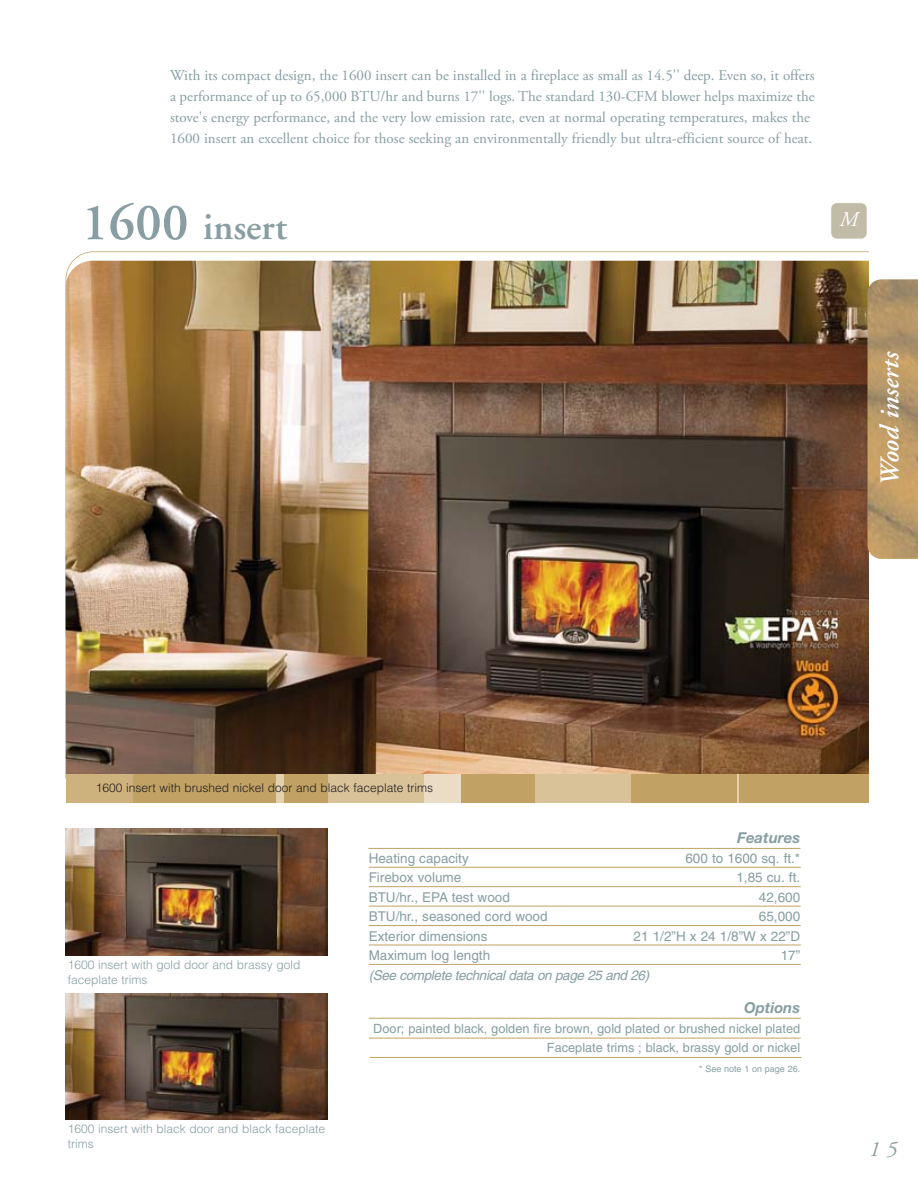
<style>
.page{position:relative;width:918px;height:1188px;background:#fff}
.page>*{position:absolute;margin:0;border:0;box-sizing:border-box;transform-origin:0 0}
.t1{font:600 37.5px "Adobe Garamond";color:#889ea3}
.t2{font:italic 600 27px "Adobe Garamond";color:#fff}
.t3{font:italic 21.75px "Adobe Garamond";color:#889ea3}
.t4{font:italic 21px "Adobe Garamond";color:#fff}
.t5{font:15px/21px "Adobe Garamond Pro";color:#889ea3}
.t6{font:italic 700 15px "Helvetica Neue";color:#889ea3}
.t7{font:13.5px "Helvetica";color:#889ea3}
.t8{font:italic 13.5px "Helvetica";color:#889ea3}
.t9{font:12.75px/19.5px "Helvetica";color:#889ea3;text-align:right}
.t10{font:300 12px/14.4px "Helvetica";color:#889ea3}
.t11{font:300 12px "Helvetica";color:#231f20}
.t12{font:9px "Helvetica";color:#889ea3}
.s1{font-size:52.5px}
</style>
<div class="page">
<img style="left:66px;top:261px;width:850px;height:541px;border-radius:27px">
<div style="left:82px;top:774px;width:834px;height:29px;background:#c1a264"></div>
<div style="left:424px;top:774px;width:37px;height:29px;background:#ebddc5"></div>
<div style="left:328px;top:774px;width:96px;height:29px;background:#d9c298"></div>
<div style="left:277px;top:774px;width:7px;height:29px;background:#e2d0af"></div>
<div style="left:66px;top:774px;width:66px;height:29px;background:#cdb27d"></div>
<div style="left:535px;top:774px;width:95px;height:29px;background:#d9c298"></div>
<hr style="left:737px;top:774px;width:2px;height:29px;background:#e2d0af">
<div style="left:869px;top:0;width:48px;height:1188px;background:#fff"></div>
<hr style="left:369px;top:867px;width:432px;height:1px;background:#c1a264">
<hr style="left:369px;top:848px;width:431px;height:1px;background:#c1a264">
<hr style="left:369px;top:886px;width:432px;height:1px;background:#c1a264">
<hr style="left:369px;top:906px;width:432px;height:1px;background:#c1a264">
<hr style="left:369px;top:925px;width:432px;height:1px;background:#c1a264">
<hr style="left:369px;top:945px;width:432px;height:1px;background:#c1a264">
<hr style="left:369px;top:964px;width:432px;height:1px;background:#c1a264">
<hr style="left:369px;top:1018px;width:432px;height:1px;background:#c1a264">
<hr style="left:369px;top:1038px;width:432px;height:1px;background:#c1a264">
<hr style="left:370px;top:1057px;width:432px;height:1px;background:#c1a264">
<img style="left:66px;top:829px;width:261px;height:127px">
<img style="left:66px;top:993px;width:261px;height:127px">
<img style="left:868px;top:280px;width:50px;height:279px">
<div style="left:831px;top:203px;width:36px;height:36px;background:#c0bca7;border-radius:6px"></div>
<div style="left:830px;top:202px;width:37px;height:37px;border:2px solid #fff;border-radius:6px"></div>
<p class="t5" style="left:170px;top:66px;width:646px">With its compact design, the 1600 insert can be installed in a fireplace as small as 14.5'' deep. Even so, it offers a performance of up to 65,000 BTU/hr and burns 17'' logs. The standard 130-CFM blower helps maximize the stove's energy performance, and the very low emission rate, even at normal operating temperatures, makes the 1600 insert an excellent choice for those seeking an environmentally friendly but ultra-efficient source of heat.</p>
<h1 class="t1" style="left:82px;top:212px;width:207px"><span class="s1">1600</span> insert</h1>
<h3 class="t4" style="left:840px;top:211px;width:20px">M</h3>
<h2 class="t2" style="left:879px;top:486px;width:135px;rotate:-90deg">Wood inserts</h2>
<p class="t11" style="left:96px;top:783px;width:339px">1600 insert with brushed nickel door and black faceplate trims</p>
<p class="t6" style="left:737px;top:832px;width:65px">Features</p>
<p class="t10" style="left:68px;top:959px;width:234px">1600 insert with gold door and brassy gold faceplate trims</p>
<p class="t10" style="left:68px;top:1123px;width:259px">1600 insert with black door and black faceplate trims</p>
<p class="t7" style="left:369px;top:853px;width:102px">Heating capacity</p>
<p class="t7" style="left:685px;top:853px;width:116px">600 to 1600 sq. ft.*</p>
<p class="t7" style="left:369px;top:872px;width:94px">Firebox volume</p>
<p class="t7" style="left:736px;top:872px;width:65px">1,85 cu. ft.</p>
<p class="t7" style="left:369px;top:892px;width:143px">BTU/hr., EPA test wood</p>
<p class="t7" style="left:759px;top:892px;width:43px">42,600</p>
<p class="t7" style="left:369px;top:911px;width:180px">BTU/hr., seasoned cord wood</p>
<p class="t7" style="left:759px;top:911px;width:43px">65,000</p>
<p class="t7" style="left:369px;top:931px;width:120px">Exterior dimensions</p>
<p class="t7" style="left:634px;top:931px;width:168px">21 1/2”H x 24 1/8”W x 22”D</p>
<p class="t7" style="left:369px;top:950px;width:123px">Maximum log length</p>
<p class="t7" style="left:781px;top:950px;width:21px">17”</p>
<p class="t8" style="left:369px;top:970px;width:285px">(See complete technicaldata on page 25 and 26)</p>
<p class="t6" style="left:744px;top:1003px;width:58px">Options</p>
<p class="t9" style="left:373px;top:1020px;width:428px">Door; painted black, golden fire brown, gold plated or brushed nickel plated<br>Faceplate trims ; black, brassy gold or nickel</p>
<p class="t12" style="left:699px;top:1065px;width:103px">* See note 1 on page 26.</p>
<h3 class="t3" style="left:869px;top:1141px;width:30px">1 5</h3>
</div>
